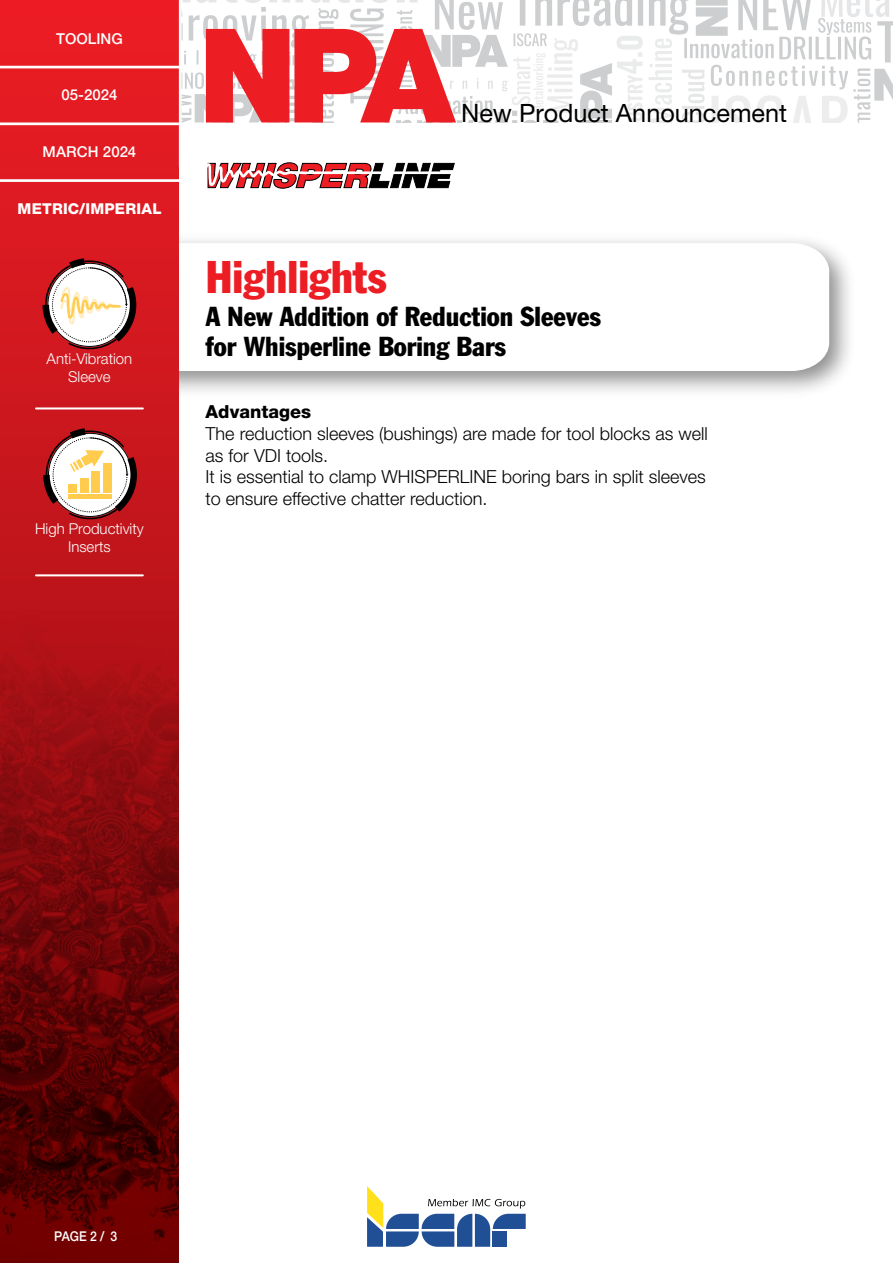
<style>
.page{position:relative;width:893px;height:1263px;background:#fff}
.page>*{position:absolute;margin:0;border:0;box-sizing:border-box;transform-origin:0 0}
.t1{font:condensed 45px "Franklin Gothic Std";color:#ed1d24}
.t2{font:condensed 27px/30px "Franklin Gothic Std";color:#000}
.t3{font:25.2px "Helvetica Neue LTW1 G";color:#000}
.t4{font:300 18px/21.6px "Helvetica Neue LTW1 G";color:#000}
.t5{font:800 18px "Helvetica Neue LTW1 G";color:#000}
.t6{font:300 15px/18px "Helvetica Neue LTW1 G";color:#fff;text-align:center}
.t7{font:500 15px "Helvetica Neue LTW1 G";color:#fff}
.t8{font:800 15px "Helvetica Neue LTW1 G";letter-spacing:.015em;color:#fff}
.t9{font:500 13.5px "Helvetica Neue LTW1 G";color:#fff;scale:.9 1}
</style>
<div class="page">
<div style="left:0;top:232px;width:857px;height:167px;background:#000;opacity:.45"></div>
<svg style="left:179px;top:243px;width:650px;height:128px"></svg>
<svg style="left:0;top:0;width:179px;height:606px;background:#d61920"></svg>
<img style="left:0;top:606px;width:179px;height:657px">
<svg style="left:367px;top:1186px;width:159px;height:61px"></svg>
<svg style="left:182px;top:0;width:711px;height:122px"></svg>
<hr style="left:0;top:66px;width:179px;height:2px;background:#fff">
<hr style="left:0;top:122px;width:179px;height:3px;background:#fff">
<hr style="left:0;top:179px;width:179px;height:3px;background:#fff">
<svg style="left:207px;top:162px;width:248px;height:27px"></svg>
<hr style="left:36px;top:574px;width:107px;height:2px;background:#fff">
<hr style="left:36px;top:407px;width:107px;height:2px;background:#fff">
<svg style="left:42px;top:427px;width:96px;height:93px"></svg>
<hr style="left:68px;top:494px;width:43px;height:4px;background:#ffcc4e">
<div style="left:103px;top:463px;width:8px;height:30px;background:#ffcc4e"></div>
<div style="left:68px;top:484px;width:9px;height:9px;background:#ffcc4e"></div>
<div style="left:80px;top:478px;width:8px;height:15px;background:#ffcc4e"></div>
<div style="left:91px;top:471px;width:9px;height:22px;background:#ffcc4e"></div>
<svg style="left:42px;top:257px;width:95px;height:93px"></svg>
<p class="t7" style="left:56px;top:29px;width:68px">TOOLING</p>
<p class="t7" style="left:62px;top:86px;width:57px">05-2024</p>
<p class="t7" style="left:43px;top:143px;width:95px">MARCH 2024</p>
<p class="t8" style="left:18px;top:200px;width:145px">METRIC/IMPERIAL</p>
<p class="t6" style="left:47px;top:350px;width:87px">Anti-Vibration<br>Sleeve</p>
<p class="t6" style="left:35px;top:520px;width:110px">High Productivity<br>Inserts</p>
<h1 class="t1" style="left:206px;top:250px;width:182px">Highlights</h1>
<h3 class="t3" style="left:461px;top:98px;width:327px">New Product Announcement</h3>
<h2 class="t2" style="left:206px;top:301px;width:397px">A New Addition of Reduction Sleeves for Whisperline Boring Bars</h2>
<p class="t5" style="left:206px;top:401px;width:107px">Advantages</p>
<p class="t4" style="left:206px;top:423px;width:504px">The reduction sleeves (bushings) are made for tool blocks as well as for VDI tools.<br>It is essential to clamp WHISPERLINE boring bars in split sleeves to ensure effective chatter reduction.</p>
<p class="t9" style="left:54px;top:1228px;width:71px">PAGE 2 / 3</p>
</div>
